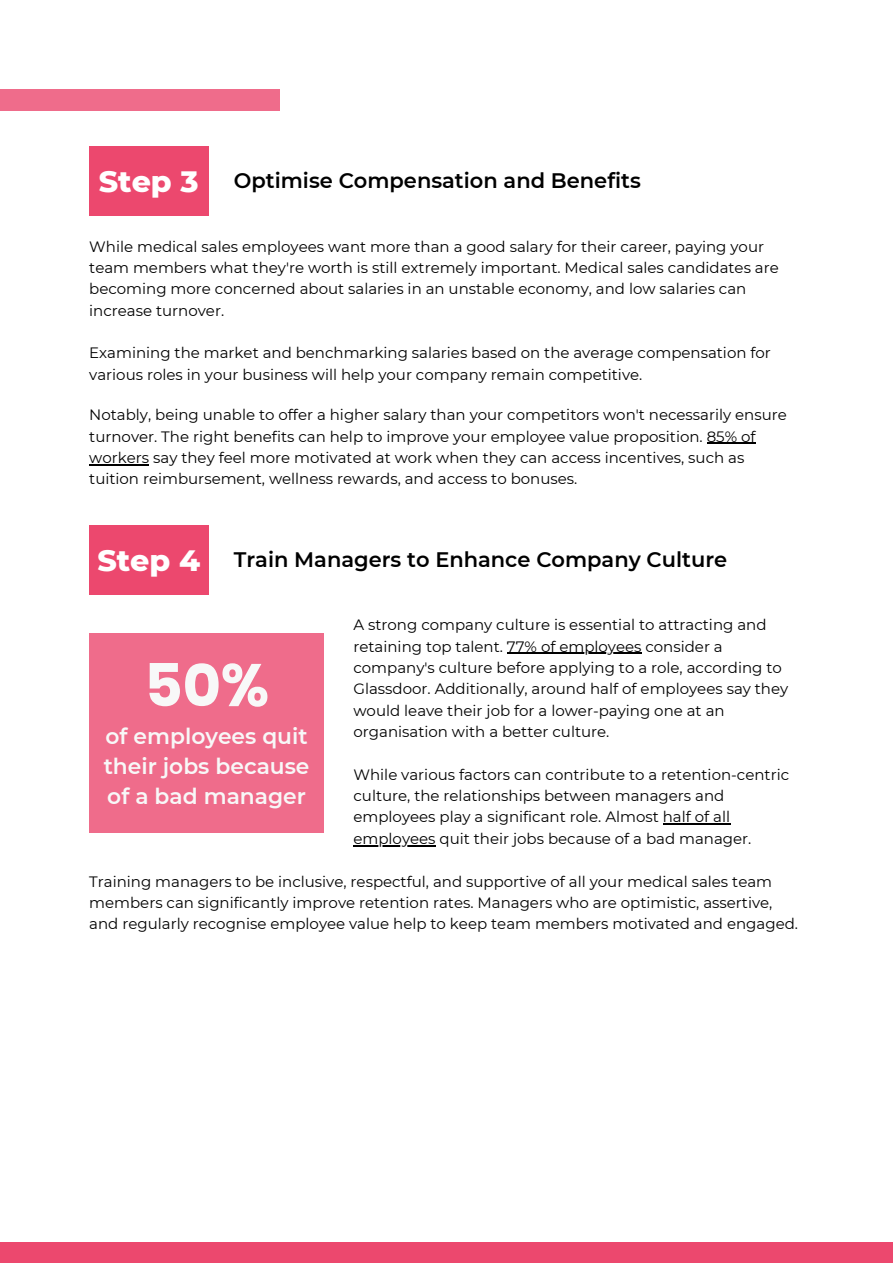
<style>
.page{position:relative;width:893px;height:1264px;background:#fff}
.page>*{position:absolute;margin:0;border:0;box-sizing:border-box;transform-origin:0 0}
.t1{font:700 59.55px "Poppins";color:#f8f8f8}
.t2{font:600 21.75px/29.8px "Montserrat";color:#f8f8f8;text-align:justify}
.t3{font:600 21px "Montserrat";color:#000}
.t4{font:15px/21.3px "Montserrat";color:#000}
.s1{font-weight:800;font-size:30px;color:#fff}
</style>
<div class="page">
<div style="left:0;top:1242px;width:892px;height:20px;background:#ec486e"></div>
<div style="left:0;top:89px;width:279px;height:21px;background:#ef6c8b"></div>
<hr style="left:507px;top:652px;width:134px;height:1px;background:#000">
<hr style="left:662px;top:823px;width:68px;height:1px;background:#000">
<hr style="left:353px;top:845px;width:82px;height:1px;background:#000">
<div style="left:89px;top:525px;width:119px;height:69px;background:#ec486e"></div>
<div style="left:89px;top:633px;width:235px;height:199px;background:#ef6c8b"></div>
<div style="left:89px;top:146px;width:119px;height:69px;background:#ec486e"></div>
<hr style="left:706px;top:443px;width:49px;height:1px;background:#000">
<hr style="left:89px;top:464px;width:60px;height:1px;background:#000">
<h3 class="t3" style="left:99px;top:168px;width:543px"><span class="s1">Step 3</span> Optimise Compensation and Benefits</h3>
<p class="t4" style="left:89px;top:235px;width:691px">While medical sales employees want more than a good salary for their career, paying your team members what they're worth is still extremely important. Medical sales candidates are becoming more concerned about salaries in an unstable economy, and low salaries can increase turnover.</p>
<p class="t4" style="left:89px;top:342px;width:683px">Examining the market and benchmarking salaries based on the average compensation for various roles in your business will help your company remain competitive.</p>
<p class="t4" style="left:89px;top:404px;width:699px">Notably, being unable to offer a higher salary than your competitors won't necessarily ensure turnover. The right benefits can help to improve your employee value proposition. 85% of workers say they feel more motivated at work when they can access incentives, such as tuition reimbursement, wellness rewards, and access to bonuses.</p>
<h3 class="t3" style="left:97px;top:546px;width:631px"><span class="s1">Step 4</span> Train Managers to Enhance Company Culture</h3>
<h1 class="t1" style="left:144px;top:643px;width:126px">50%</h1>
<h2 class="t2" style="left:104px;top:721px;width:207px">of employees quit their jobs because of a bad manager</h2>
<p class="t4" style="left:353px;top:614px;width:436px">A strong company culture is essential to attracting and retaining top talent. 77% of employees consider a company's culture before applying to a role, according to Glassdoor. Additionally, around half of employees say they would leave their job for a lower-paying one at an organisation with a better culture.</p>
<p class="t4" style="left:353px;top:763px;width:437px">While various factors can contribute to a retention-centric culture, the relationships between managers and employees play a significant role. Almost half of all employees quit their jobs because of a bad manager.</p>
<p class="t4" style="left:89px;top:870px;width:710px">Training managers to be inclusive, respectful, and supportive of all your medical sales team members can significantly improve retention rates. Managers who are optimistic, assertive, and regularly recognise employee value help to keep team members motivated and engaged.</p>
</div>
